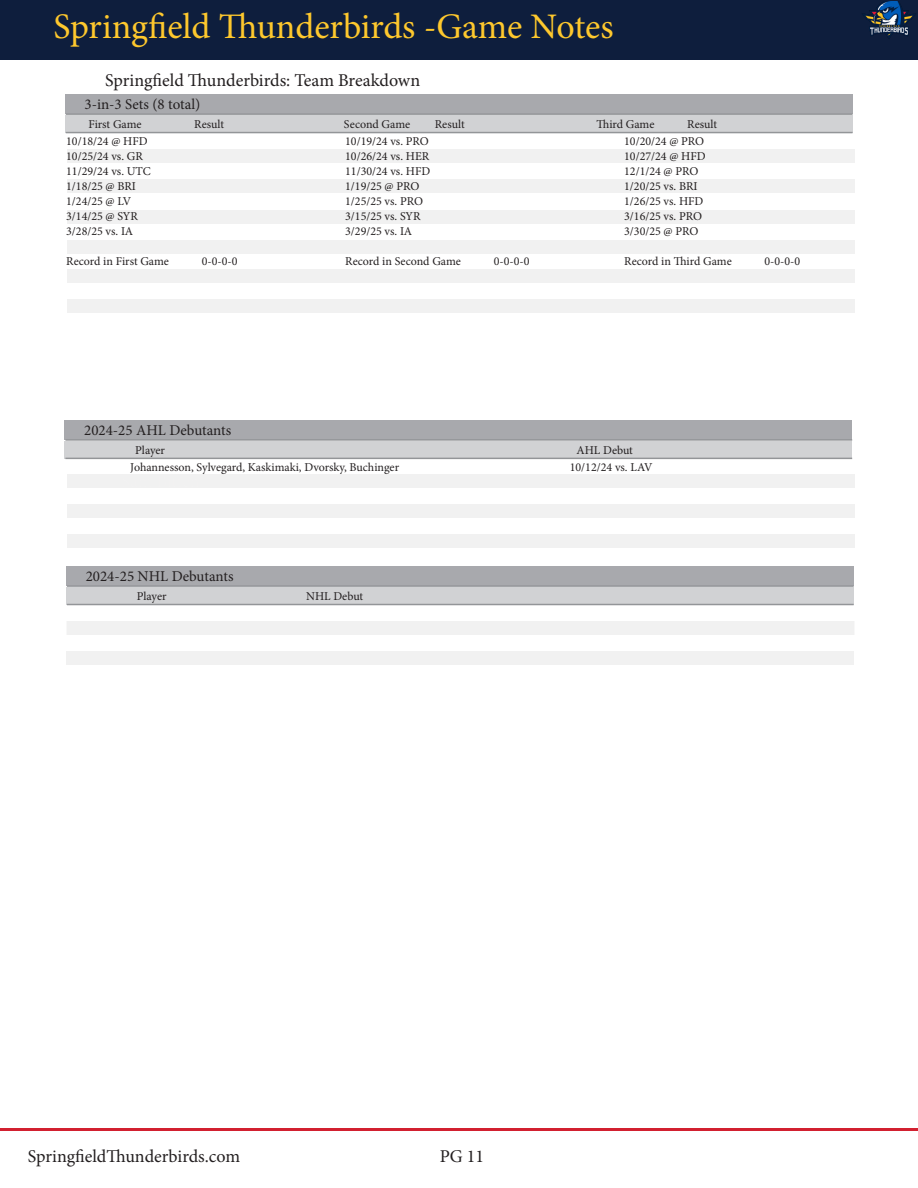
<style>
.page{position:relative;width:918px;height:1188px;background:#fff}
.page>*{position:absolute;margin:0;border:0;box-sizing:border-box;transform-origin:0 0}
.t1{font:36px "Minion Pro";letter-spacing:-.005em;color:#fec82d}
.t2{font:18px "Minion Pro";color:#231f20}
.t3{font:15px "Minion Pro";color:#231f20}
.t4{font:12px "Minion Pro";color:#231f20}
</style>
<div class="page">
<div style="left:0;top:0;width:918px;height:59px;background:#0e1e3d"></div>
<hr style="left:0;top:1128px;width:918px;height:3px;background:#d22030">
<img style="left:863px;top:1px;width:52px;height:37px">
<div style="left:65px;top:115px;width:788px;height:18px;background:#d1d2d4"></div>
<hr style="left:66px;top:132px;width:787px;height:1px;background:#939598">
<div style="left:65px;top:94px;width:788px;height:20px;background:#a8a9ad"></div>
<hr style="left:66px;top:113px;width:787px;height:2px;background:#939598">
<div style="left:65px;top:441px;width:787px;height:17px;background:#d1d2d4"></div>
<hr style="left:65px;top:458px;width:787px;height:1px;background:#939598">
<div style="left:65px;top:420px;width:787px;height:20px;background:#a8a9ad"></div>
<hr style="left:65px;top:439px;width:787px;height:2px;background:#939598">
<div style="left:66px;top:587px;width:788px;height:18px;background:#d1d2d4"></div>
<hr style="left:67px;top:604px;width:787px;height:1px;background:#939598">
<div style="left:66px;top:566px;width:787px;height:20px;background:#a8a9ad"></div>
<hr style="left:67px;top:585px;width:787px;height:2px;background:#939598">
<div style="left:68px;top:149px;width:787px;height:14px;background:#f1f1f1"></div>
<div style="left:68px;top:179px;width:787px;height:14px;background:#f1f1f1"></div>
<div style="left:68px;top:210px;width:787px;height:14px;background:#f1f1f1"></div>
<div style="left:68px;top:240px;width:787px;height:14px;background:#f1f1f1"></div>
<div style="left:68px;top:269px;width:787px;height:14px;background:#f1f1f1"></div>
<div style="left:68px;top:299px;width:787px;height:14px;background:#f1f1f1"></div>
<div style="left:68px;top:474px;width:787px;height:14px;background:#f1f1f1"></div>
<div style="left:68px;top:504px;width:787px;height:14px;background:#f1f1f1"></div>
<div style="left:66px;top:621px;width:788px;height:14px;background:#f1f1f1"></div>
<div style="left:66px;top:651px;width:788px;height:14px;background:#f1f1f1"></div>
<div style="left:68px;top:534px;width:787px;height:14px;background:#f1f1f1"></div>
<p class="t1" style="left:53px;top:2px;width:562px">Springfield Thunderbirds -Game Notes</p>
<p class="t2" style="left:105px;top:68px;width:316px">Springfield Thunderbirds: Team Breakdown</p>
<p class="t3" style="left:85px;top:95px;width:117px">3-in-3 Sets (8 total)</p>
<p class="t4" style="left:88px;top:116px;width:55px">First Game</p>
<p class="t4" style="left:194px;top:116px;width:31px">Result</p>
<p class="t4" style="left:344px;top:116px;width:68px">Second Game</p>
<p class="t4" style="left:435px;top:116px;width:31px">Result</p>
<p class="t4" style="left:596px;top:116px;width:60px">Third Game</p>
<p class="t4" style="left:687px;top:116px;width:31px">Result</p>
<p class="t4" style="left:66px;top:133px;width:83px">10/18/24 @ HFD</p>
<p class="t4" style="left:66px;top:148px;width:78px">10/25/24 vs. GR</p>
<p class="t4" style="left:66px;top:163px;width:86px">11/29/24 vs. UTC</p>
<p class="t4" style="left:66px;top:178px;width:71px">1/18/25 @ BRI</p>
<p class="t4" style="left:66px;top:193px;width:67px">1/24/25 @ LV</p>
<p class="t4" style="left:66px;top:208px;width:73px">3/14/25 @ SYR</p>
<p class="t4" style="left:66px;top:223px;width:68px">3/28/25 vs. IA</p>
<p class="t4" style="left:66px;top:253px;width:104px">Record in First Game</p>
<p class="t4" style="left:202px;top:253px;width:37px">0-0-0-0</p>
<p class="t3" style="left:84px;top:420px;width:149px">2024-25 AHL Debutants</p>
<p class="t4" style="left:345px;top:133px;width:85px">10/19/24 vs. PRO</p>
<p class="t4" style="left:345px;top:148px;width:86px">10/26/24 vs. HER</p>
<p class="t4" style="left:345px;top:163px;width:87px">11/30/24 vs. HFD</p>
<p class="t4" style="left:345px;top:178px;width:76px">1/19/25 @ PRO</p>
<p class="t4" style="left:345px;top:193px;width:79px">1/25/25 vs. PRO</p>
<p class="t4" style="left:345px;top:208px;width:77px">3/15/25 vs. SYR</p>
<p class="t4" style="left:345px;top:223px;width:68px">3/29/25 vs. IA</p>
<p class="t4" style="left:345px;top:253px;width:117px">Record in Second Game</p>
<p class="t4" style="left:494px;top:253px;width:37px">0-0-0-0</p>
<p class="t4" style="left:624px;top:133px;width:82px">10/20/24 @ PRO</p>
<p class="t4" style="left:624px;top:148px;width:83px">10/27/24 @ HFD</p>
<p class="t4" style="left:624px;top:163px;width:76px">12/1/24 @ PRO</p>
<p class="t4" style="left:624px;top:178px;width:75px">1/20/25 vs. BRI</p>
<p class="t4" style="left:624px;top:193px;width:81px">1/26/25 vs. HFD</p>
<p class="t4" style="left:624px;top:208px;width:79px">3/16/25 vs. PRO</p>
<p class="t4" style="left:624px;top:223px;width:76px">3/30/25 @ PRO</p>
<p class="t4" style="left:624px;top:253px;width:109px">Record in Third Game</p>
<p class="t4" style="left:764px;top:253px;width:37px">0-0-0-0</p>
<p class="t4" style="left:135px;top:442px;width:31px">Player</p>
<p class="t4" style="left:576px;top:442px;width:58px">AHL Debut</p>
<p class="t4" style="left:130px;top:459px;width:270px">Johannesson, Sylvegard, Kaskimaki, Dvorsky, Buchinger</p>
<p class="t4" style="left:570px;top:459px;width:84px">10/12/24 vs. LAV</p>
<p class="t3" style="left:86px;top:566px;width:149px">2024-25 NHL Debutants</p>
<p class="t4" style="left:137px;top:588px;width:31px">Player</p>
<p class="t4" style="left:306px;top:588px;width:59px">NHL Debut</p>
<p class="t2" style="left:28px;top:1144px;width:214px">SpringfieldThunderbirds.com</p>
<p class="t2" style="left:440px;top:1144px;width:46px">PG 11</p>
</div>
